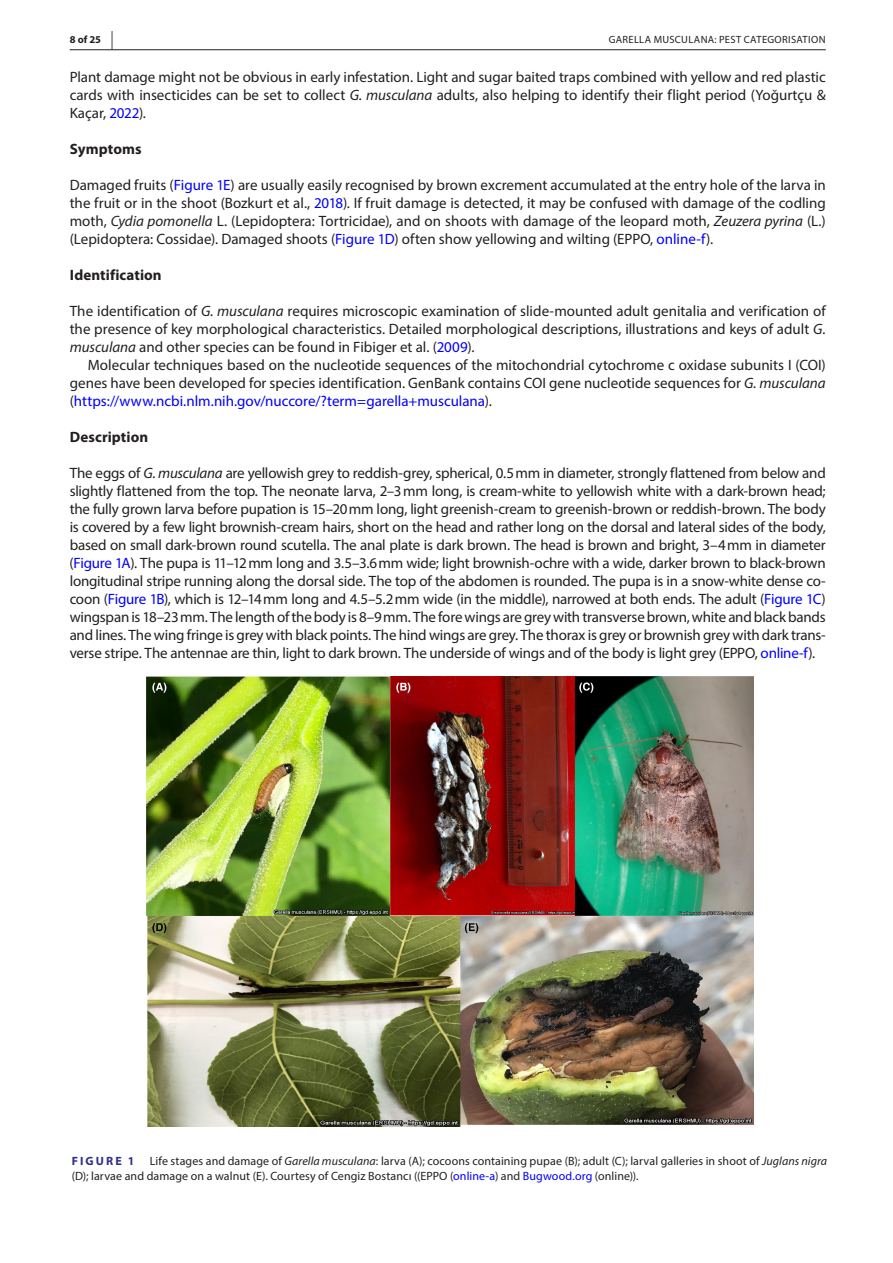
<style>
.page{position:relative;width:893px;height:1263px;background:#fff}
.page>*{position:absolute;margin:0;border:0;box-sizing:border-box;transform-origin:0 0}
.t1{font:15px/18px "Myriad Pro";letter-spacing:-.005em;color:#231f20;text-align:justify}
.t2{font:700 15px "Myriad Pro";letter-spacing:.005em;color:#231f20}
.t3{font:12px/15px "Myriad Pro";letter-spacing:.01em;color:#231f20}
.t4{font:700 12px "Myriad Pro";letter-spacing:.175em;color:#2e2e8d}
.t5{font:10.5px "Myriad Pro";letter-spacing:.03em;color:#231f20}
.t6{font:700 10.5px "Myriad Pro";color:#231f20}
.s1{font-size:18.6px}
.s2{font-style:italic}
.s3{color:#00f}
</style>
<div class="page">
<hr style="left:70px;top:49px;width:756px;height:1px;background:#231f20">
<img style="left:146px;top:676px;width:607px;height:451px">
<p class="t6" style="left:70px;top:32px;width:45px">8 of 25 <span class="s1">|</span></p>
<p class="t5" style="left:609px;top:33px;width:218px">GARELLA MUSCULANA: PEST CATEGORISATION</p>
<p class="t1" style="left:70px;top:68px;width:758px">Plant damage might not be obvious in early infestation. Light and sugar baited traps combined with yellow and red plastic cards with insecticides can be set to collect <span class="s2">G. musculana</span> adults, also helping to identify their flight period (Yoğurtçu &amp; Kaçar, <span class="s3">2022</span>).</p>
<p class="t2" style="left:70px;top:139px;width:73px">Symptoms</p>
<p class="t1" style="left:70px;top:176px;width:758px">Damaged fruits (<span class="s3">Figure 1E</span>) are usually easily recognised by brown excrement accumulated at the entry hole of the larva in the fruit or in the shoot (Bozkurt et al., <span class="s3">2018</span>). If fruit damage is detected, it may be confused with damage of the codling moth, <span class="s2">Cydia pomonella</span> L. (Lepidoptera: Tortricidae), and on shoots with damage of the leopard moth, <span class="s2">Zeuzera pyrina</span> (L.) (Lepidoptera: Cossidae). Damaged shoots (<span class="s3">Figure 1D</span>) often show yellowing and wilting (EPPO, <span class="s3">online-f</span>).</p>
<p class="t2" style="left:70px;top:265px;width:93px">Identification</p>
<p class="t1" style="left:70px;top:302px;width:758px">The identification of <span class="s2">G. musculana</span> requires microscopic examination of slide-mounted adult genitalia and verification of the presence of key morphological characteristics. Detailed morphological descriptions, illustrations and keys of adult <span class="s2">G. musculana</span> and other species can be found in Fibiger et al. (<span class="s3">2009</span>).</p>
<p class="t1" style="left:70px;top:356px;width:758px;text-indent:18px">Molecular techniques based on the nucleotide sequences of the mitochondrial cytochrome c oxidase subunits I (COI) genes have been developed for species identification. GenBank contains COI gene nucleotide sequences for <span class="s2">G. musculana </span>(<span class="s3">https://www.ncbi.nlm.nih.gov/nuccore/?term=garella+musculana</span>).</p>
<p class="t2" style="left:70px;top:427px;width:80px">Description</p>
<p class="t1" style="left:70px;top:464px;width:758px">The eggs of <span class="s2">G. musculana</span> are yellowish grey to reddish-grey, spherical, 0.5mm in diameter, strongly flattened from below and slightly flattened from the top. The neonate larva, 2–3mm long, is cream-white to yellowish white with a dark-brown head; the fully grown larva before pupation is 15–20mm long, light greenish-cream to greenish-brown or reddish-brown. The body is covered by a few light brownish-cream hairs, short on the head and rather long on the dorsal and lateral sides of the body, based on small dark-brown round scutella. The anal plate is dark brown. The head is brown and bright, 3–4mm in diameter (<span class="s3">Figure 1A</span>). The pupa is 11–12mm long and 3.5–3.6mm wide; light brownish-ochre with a wide, darker brown to black-brown longitudinal stripe running along the dorsal side. The top of the abdomen is rounded. The pupa is in a snow-white dense co&shy;coon (<span class="s3">Figure 1B</span>), which is 12–14mm long and 4.5–5.2mm wide (in the middle), narrowed at both ends. The adult (<span class="s3">Figure 1C</span>) wingspan is 18–23mm. The length of the body is 8–9mm. The fore wings are grey with transverse brown, white and black bands and lines. The wing fringe is grey with black points. The hind wings are grey. The thorax is grey or brownish grey with dark trans&shy;verse stripe. The antennae are thin, light to dark brown. The underside of wings and of the body is light grey (EPPO, <span class="s3">online-f</span>).</p>
<p class="t3" style="left:72px;top:1153px;width:757px;text-indent:78px">Life stages and damage of <span class="s2">Garella musculana</span>: larva (A); cocoons containing pupae (B); adult (C); larval galleries in shoot of <span class="s2">Juglans nigra </span>(D); larvae and damage on a walnut (E). Courtesy of Cengiz Bostancı ((EPPO (<span class="s3">online-a</span>) and <span class="s3">Bugwood.org</span> (online)).</p>
<p class="t4" style="left:72px;top:1153px;width:64px">FIGURE 1</p>
</div>
